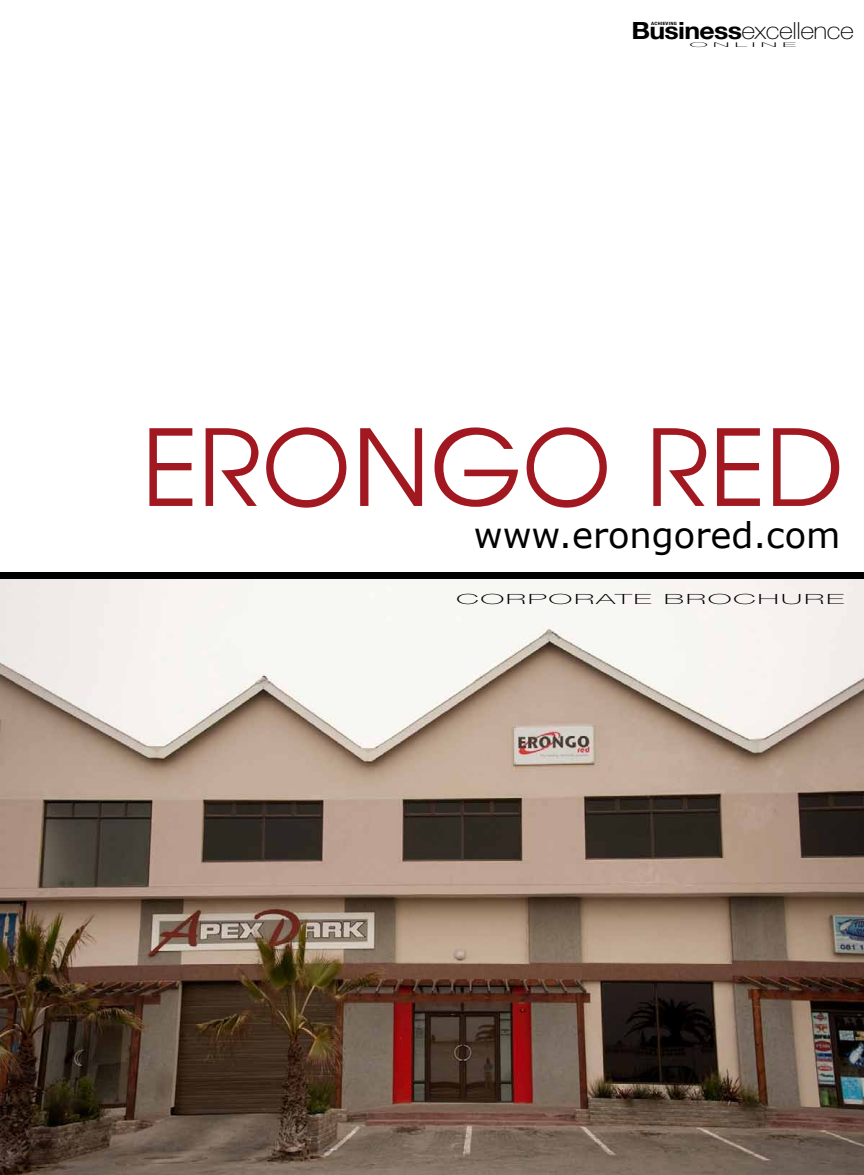
<style>
.page{position:relative;width:864px;height:1175px;background:#fff}
.page>*{position:absolute;margin:0;border:0;box-sizing:border-box;transform-origin:0 0}
.t1{font:105px "Avante";color:#a21821}
.t2{font:35.25px "Verdana";color:#000}
.t3{font:100 23.7px "Helvetica Neue";letter-spacing:-.02em;color:#000;scale:1.13 1}
.t4{font:100 14.1px "Helvetica Neue";letter-spacing:.05em;color:#000;scale:2.3 1}
.t5{font:100 6.6px "Helvetica Neue";letter-spacing:.19em;color:#000;scale:3.82 1}
.t6{font:700 condensed 4.35px "Helvetica Neue";letter-spacing:.05em;color:#000;scale:1.25 1}
.s1{font-weight:700}
</style>
<div class="page">
<img style="left:0;top:579px;width:864px;height:595px">
<div style="left:0;top:572px;width:864px;height:7px;background:#000"></div>
<p class="t3" style="left:631px;top:17px;width:199px"><span class="s1">Business</span>excellence</p>
<p class="t6" style="left:651px;top:21px;width:22px">ACHIEVING</p>
<p class="t5" style="left:689px;top:41px;width:29px">ONLINE</p>
<h1 class="t1" style="left:142px;top:402px;width:703px">ERONGO RED</h1>
<h2 class="t2" style="left:474px;top:512px;width:368px">www.erongored.com</h2>
<p class="t4" style="left:456px;top:591px;width:170px">CORPORATE BROCHURE</p>
</div>
